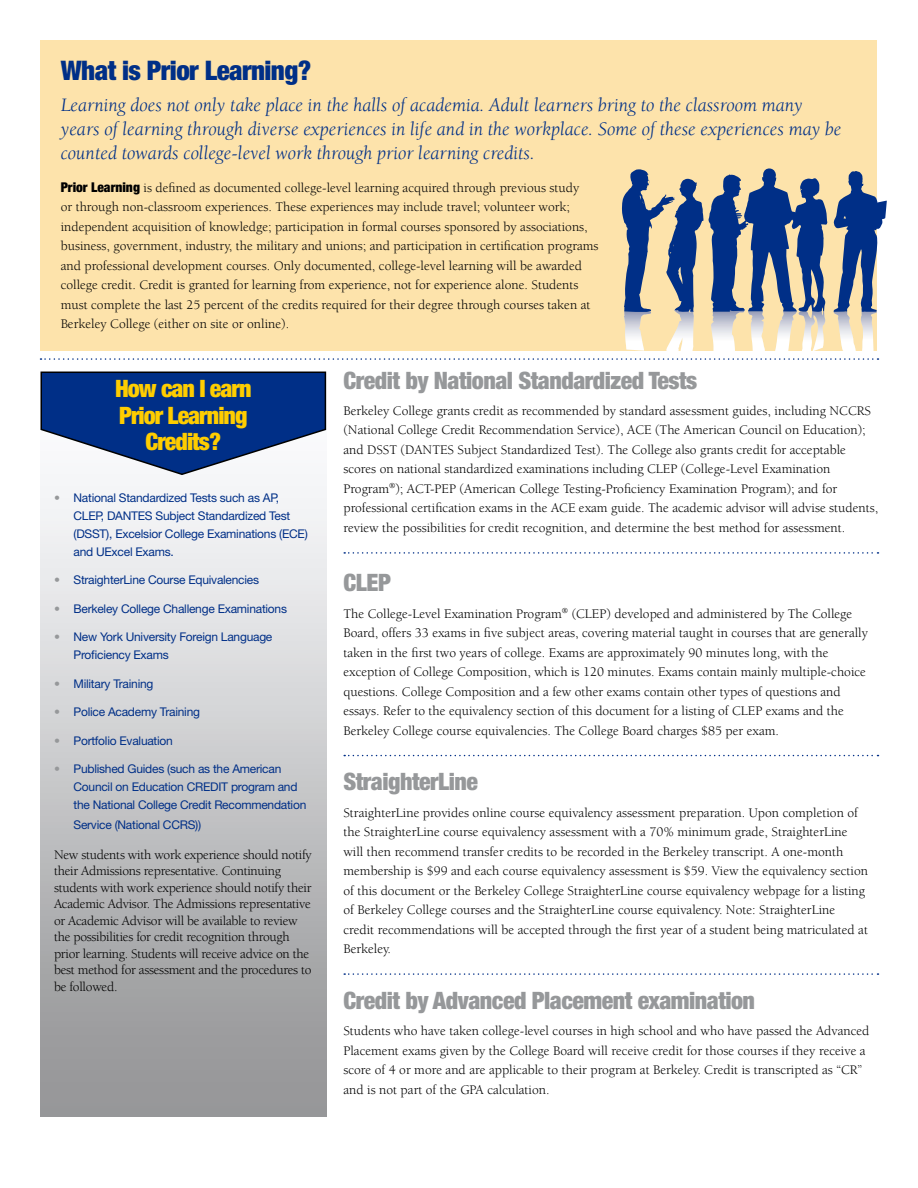
<style>
.page{position:relative;width:918px;height:1188px;background:#fff}
.page>*{position:absolute;margin:0;border:0;box-sizing:border-box;transform-origin:0 0}
.t1{font:900 condensed 27px "Helvetica Neue LT Std";letter-spacing:-.02em;color:#002f87}
.CPL_program_headers{font:900 condensed 24px "Helvetica Neue LT Std";letter-spacing:-.02em;color:#96989a}
.t2{font:900 condensed 24px/26.4px "Helvetica Neue LT Std";letter-spacing:-.04em;color:#fecd00;text-align:center}
.t3{font:italic 19.5px/24px "Berkeley Std";color:#002f87}
.t4{font:13.5px/19.5px "Berkeley Std";color:#000}
.t5{font:13.5px/16.5px "Berkeley Std";letter-spacing:-.02em;color:#000}
.t6{font:12px/18px "Helvetica Neue LT Std";letter-spacing:-.02em;color:#002f87}
.s1{font-family:"Helvetica Neue LT Std";font-weight:900;font-stretch:condensed}
.s2{color:#96989a}
</style>
<div class="page">
<div style="left:40px;top:40px;width:838px;height:311px;background:#fde3ab"></div>
<svg style="left:40px;top:358px;width:839px;height:2px"></svg>
<img style="left:834px;top:312px;width:22px;height:39px">
<img style="left:860px;top:312px;width:17px;height:39px">
<svg style="left:834px;top:171px;width:53px;height:141px"></svg>
<img style="left:775px;top:312px;width:22px;height:39px">
<img style="left:748px;top:312px;width:17px;height:39px">
<img style="left:798px;top:312px;width:28px;height:39px">
<img style="left:711px;top:312px;width:33px;height:39px">
<img style="left:666px;top:312px;width:28px;height:39px">
<img style="left:624px;top:312px;width:27px;height:39px">
<svg style="left:622px;top:168px;width:205px;height:144px"></svg>
<svg style="left:40px;top:486px;width:286px;height:631px;background:#c3c4c6"></svg>
<svg style="left:40px;top:371px;width:287px;height:105px"></svg>
<svg style="left:344px;top:552px;width:535px;height:2px"></svg>
<svg style="left:344px;top:755px;width:535px;height:1px"></svg>
<svg style="left:344px;top:973px;width:535px;height:2px"></svg>
<p class="t1" style="left:61px;top:54px;width:252px">What is Prior Learning?</p>
<p class="t3" style="left:61px;top:93px;width:782px">Learning does not only take place in the halls of academia. Adult learners bring to the classroom many years of learning through diverse experiences in life and in the workplace. Some of these experiences may be counted towards college-level work through prior learning credits.</p>
<p class="t4" style="left:61px;top:178px;width:539px"><span class="s1">Prior Learning</span> is defined as documented college-level learning acquired through previous study<br>or through non-classroom experiences. These experiences may include travel; volunteer work; independent acquisition of knowledge; participation in formal courses sponsored by associations, business, government, industry, the military and unions; and participation in certification programs and professional development courses. Only documented, college-level learning will be awarded college credit. Credit is granted for learning from experience, not for experience alone. Students must complete the last 25 percent of the credits required for their degree through courses taken at Berkeley College (either on site or online).</p>
<p class="t2" style="left:115px;top:375px;width:138px">How can I earn<br>Prior Learning<br>Credits?</p>
<p class="CPL_program_headers" style="left:343px;top:365px;width:355px">Credit by National Standardized Tests</p>
<p class="t4" style="left:343px;top:401px;width:536px">Berkeley College grants credit as recommended by standard assessment guides, including NCCRS (National College Credit Recommendation Service), ACE (The American Council on Education); and DSST (DANTES Subject Standardized Test). The College also grants credit for acceptable scores on national standardized examinations including CLEP (College-Level Examination Program<sup>®</sup>); ACT-PEP (American College Testing-Proficiency Examination Program); and for professional certification exams in the ACE exam guide. The academic advisor will advise students, review the possibilities for credit recognition, and determine the best method for assessment.</p>
<p class="CPL_program_headers" style="left:343px;top:568px;width:49px">CLEP</p>
<p class="t4" style="left:343px;top:604px;width:526px">The College-Level Examination Program<sup>®</sup> (CLEP) developed and administered by The College Board, offers 33 exams in five subject areas, covering material taught in courses that are generally taken in the first two years of college. Exams are approximately 90 minutes long, with the exception of College Composition, which is 120 minutes. Exams contain mainly multiple-choice questions. College Composition and a few other exams contain other types of questions and essays. Refer to the equivalency section of this document for a listing of CLEP exams and the Berkeley College course equivalencies. The College Board charges $85 per exam.</p>
<p class="CPL_program_headers" style="left:343px;top:767px;width:136px">StraighterLine</p>
<p class="t4" style="left:343px;top:803px;width:526px">StraighterLine provides online course equivalency assessment preparation. Upon completion of the StraighterLine course equivalency assessment with a 70% minimum grade, StraighterLine will then recommend transfer credits to be recorded in the Berkeley transcript. A one-month membership is $99 and each course equivalency assessment is $59. View the equivalency section of this document or the Berkeley College StraighterLine course equivalency webpage for a listing of Berkeley College courses and the StraighterLine course equivalency. Note: StraighterLine credit recommendations will be accepted through the first year of a student being matriculated at Berkeley.</p>
<p class="CPL_program_headers" style="left:343px;top:986px;width:413px">Credit by Advanced Placement examination</p>
<p class="t4" style="left:343px;top:1021px;width:528px">Students who have taken college-level courses in high school and who have passed the Advanced Placement exams given by the College Board will receive credit for those courses if they receive a score of 4 or more and are applicable to their program at Berkeley. Credit is transcripted as “CR” and is not part of the GPA calculation.</p>
<p class="t6" style="left:74px;top:488px;width:236px;text-indent:-20px"><span class="s2">•</span> National Standardized Tests such as AP, CLEP, DANTES Subject Standardized Test (DSST), Excelsior College Examinations (ECE) and UExcel Exams.</p>
<p class="t6" style="left:54px;top:571px;width:207px"><span class="s2">•</span> StraighterLine Course Equivalencies</p>
<p class="t6" style="left:54px;top:599px;width:235px"><span class="s2">•</span> Berkeley College Challenge Examinations</p>
<p class="t6" style="left:74px;top:628px;width:200px;text-indent:-20px"><span class="s2">•</span> New York University Foreign Language<br>Proficiency Exams</p>
<p class="t6" style="left:54px;top:674px;width:101px"><span class="s2">•</span> Military Training</p>
<p class="t6" style="left:54px;top:703px;width:148px"><span class="s2">•</span> Police Academy Training</p>
<p class="t6" style="left:54px;top:731px;width:120px"><span class="s2">•</span> Portfolio Evaluation</p>
<p class="t6" style="left:74px;top:760px;width:234px;text-indent:-20px"><span class="s2">•</span> Published Guides (such as the American<br>Council on Education CREDIT program and the National College Credit Recommendation</p>
<p class="t6" style="left:74px;top:815px;width:129px">Service (National CCRS))</p>
<p class="t5" style="left:54px;top:846px;width:259px">New students with work experience should notify their Admissions representative. Continuing students with work experience should notify their Academic Advisor. The Admissions representative or Academic Advisor will be available to review the possibilities for credit recognition through prior learning. Students will receive advice on the best method for assessment and the procedures to be followed.</p>
</div>
